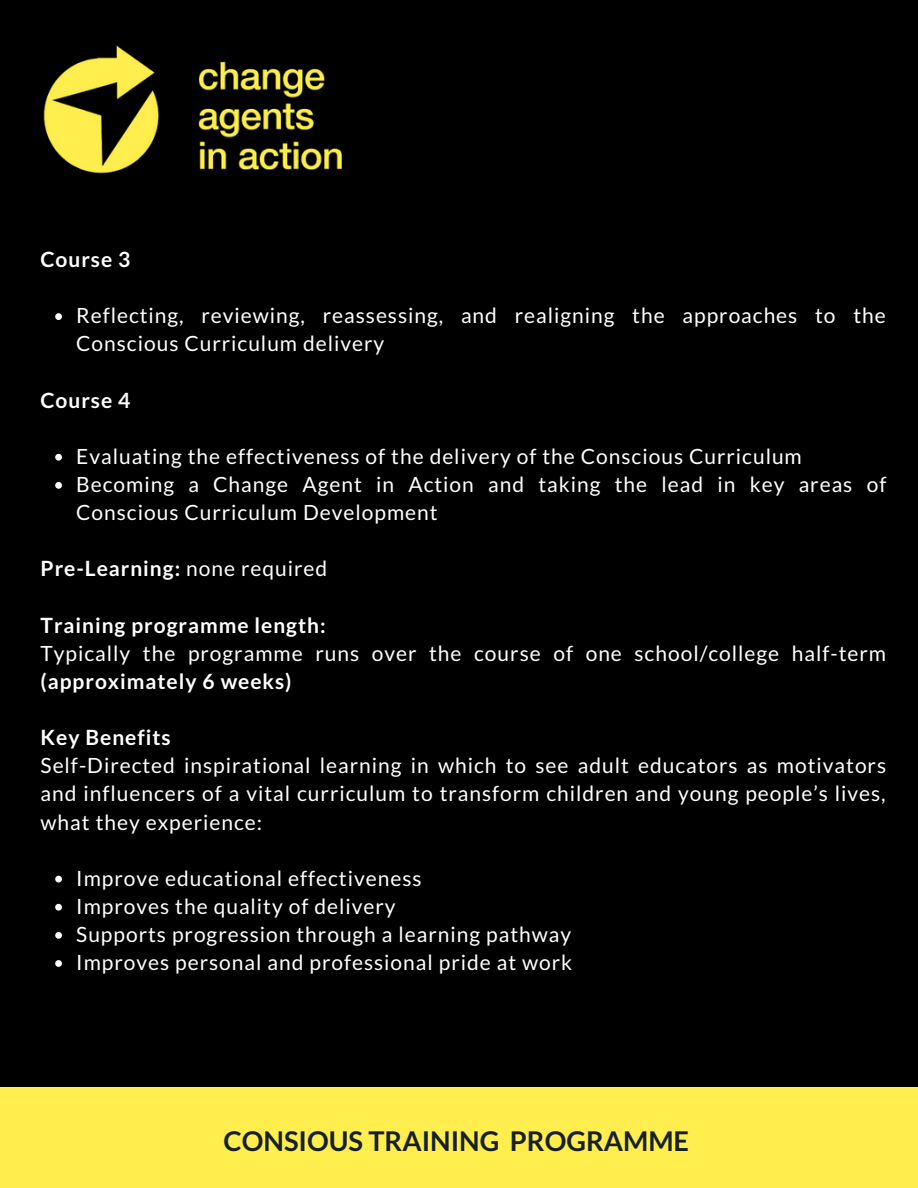
<style>
.page{position:relative;width:918px;height:1188px;background:#000}
.page>*{position:absolute;margin:0;border:0;box-sizing:border-box;transform-origin:0 0}
.t1{font:700 27.15px "Lato";color:#172029}
.t2{font:21px/28.2px "Lato";letter-spacing:.045em;color:#fff}
.t3{font:700 21px "Lato";letter-spacing:.045em;color:#fff}
.s1{font-weight:400}
.s2{font-weight:700}
</style>
<div class="page">
<div style="left:0;top:1087px;width:918px;height:101px;background:#ffee4d"></div>
<img style="left:43px;top:45px;width:299px;height:129px">
<svg style="left:55px;top:313px;width:7px;height:7px"></svg>
<svg style="left:55px;top:454px;width:7px;height:7px"></svg>
<svg style="left:55px;top:482px;width:7px;height:7px"></svg>
<svg style="left:55px;top:876px;width:7px;height:6px"></svg>
<svg style="left:55px;top:904px;width:7px;height:7px"></svg>
<svg style="left:55px;top:932px;width:7px;height:7px"></svg>
<svg style="left:55px;top:960px;width:7px;height:7px"></svg>
<p class="t3" style="left:41px;top:246px;width:91px">Course 3</p>
<p class="t2" style="left:76px;top:301px;width:811px">Reflecting, reviewing, reassessing, and realigning the approaches to the<br>Conscious Curriculum delivery</p>
<p class="t3" style="left:41px;top:387px;width:91px">Course 4</p>
<p class="t2" style="left:76px;top:442px;width:727px">Evaluating the effectiveness of the delivery of the Conscious Curriculum</p>
<p class="t2" style="left:76px;top:470px;width:812px">Becoming a Change Agent in Action and taking the lead in key areas of<br>Conscious Curriculum Development</p>
<p class="t3" style="left:41px;top:556px;width:288px">Pre-Learning: <span class="s1">none required</span></p>
<p class="t3" style="left:41px;top:612px;width:287px">Training programme length:</p>
<p class="t2" style="left:41px;top:639px;width:847px">Typically the programme runs over the course of one school/college half-term <span class="s2">(approximately 6 weeks)</span></p>
<p class="t3" style="left:41px;top:725px;width:132px">Key Benefits</p>
<p class="t2" style="left:41px;top:751px;width:847px;text-align:justify">Self-Directed inspirational learning in which to see adult educators as motivators and influencers of a vital curriculum to transform children and young people’s lives, what they experience:</p>
<p class="t2" style="left:76px;top:864px;width:347px">Improve educational effectiveness</p>
<p class="t2" style="left:76px;top:892px;width:321px">Improves the quality of delivery</p>
<p class="t2" style="left:76px;top:920px;width:496px">Supports progression through a learning pathway</p>
<p class="t2" style="left:76px;top:948px;width:498px">Improves personal and professional pride at work</p>
<p class="t1" style="left:224px;top:1124px;width:467px">CONSIOUS TRAINING PROGRAMME</p>
</div>
